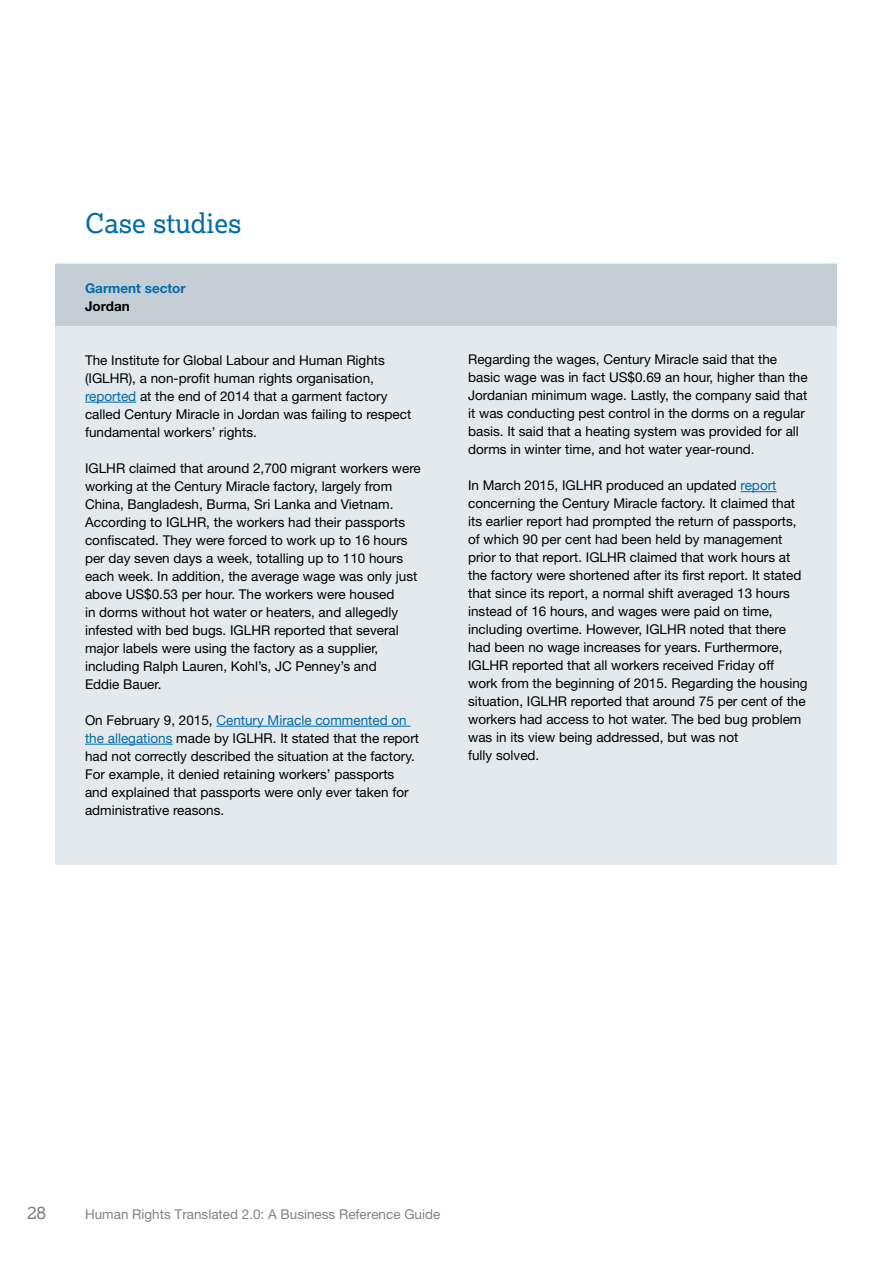
<style>
.page{position:relative;width:893px;height:1263px;background:#fff}
.page>*{position:absolute;margin:0;border:0;box-sizing:border-box;transform-origin:0 0}
.t1{font:27px "Lexia Da Ma";color:#006cab}
.t2{font:18px "Lexia Da Ma";color:#808285}
.t3{font:13.5px/18px "Helvetica Neue";color:#000}
.t4{font:13.5px "Helvetica Neue";color:#808285}
.t5{font:700 13.5px "Helvetica Neue";color:#006cab}
.t6{font:700 13.5px "Helvetica Neue";color:#000}
.s1{color:#006cab}
</style>
<div class="page">
<div style="left:55px;top:264px;width:782px;height:601px;background:#e3e9ec"></div>
<div style="left:55px;top:264px;width:782px;height:61px;background:#c4ced4"></div>
<hr style="left:85px;top:402px;width:51px;height:1px;background:#006cab">
<hr style="left:216px;top:726px;width:194px;height:1px;background:#006cab">
<hr style="left:85px;top:744px;width:88px;height:1px;background:#006cab">
<hr style="left:740px;top:491px;width:36px;height:1px;background:#006cab">
<h1 class="t1" style="left:85px;top:207px;width:158px">Case studies</h1>
<p class="t5" style="left:85px;top:280px;width:102px">Garment sector</p>
<p class="t6" style="left:85px;top:298px;width:46px">Jordan</p>
<p class="t3" style="left:85px;top:351px;width:328px">The Institute for Global Labour and Human Rights (IGLHR), a non-profit human rights organisation, <span class="s1">reported</span> at the end of 2014 that a garment factory called Century Miracle in Jordan was failing to respect fundamental workers’ rights.</p>
<p class="t3" style="left:85px;top:459px;width:337px">IGLHR claimed that around 2,700 migrant workers were working at the Century Miracle factory, largely from China, Bangladesh, Burma, Sri Lanka and Vietnam.<br>According to IGLHR, the workers had their passports confiscated. They were forced to work up to 16 hours per day seven days a week, totalling up to 110 hours each week. In addition, the average wage was only just above US$0.53 per hour. The workers were housed<br>in dorms without hot water or heaters, and allegedly infested with bed bugs. IGLHR reported that several major labels were using the factory as a supplier, including Ralph Lauren, Kohl’s, JC Penney’s and<br>Eddie Bauer.</p>
<p class="t3" style="left:85px;top:711px;width:336px">On February 9, 2015, <span class="s1">Century Miracle commented on the allegations</span> made by IGLHR. It stated that the report had not correctly described the situation at the factory.<br>For example, it denied retaining workers’ passports and explained that passports were only ever taken for administrative reasons.</p>
<p class="t3" style="left:468px;top:350px;width:341px">Regarding the wages, Century Miracle said that the basic wage was in fact US$0.69 an hour, higher than the Jordanian minimum wage. Lastly, the company said that it was conducting pest control in the dorms on a regular basis. It said that a heating system was provided for all dorms in winter time, and hot water year-round.</p>
<p class="t3" style="left:468px;top:476px;width:341px">In March 2015, IGLHR produced an updated <span class="s1">report </span>concerning the Century Miracle factory. It claimed that its earlier report had prompted the return of passports, of which 90 per cent had been held by management prior to that report. IGLHR claimed that work hours at the factory were shortened after its first report. It stated that since its report, a normal shift averaged 13 hours instead of 16 hours, and wages were paid on time, including overtime. However, IGLHR noted that there had been no wage increases for years. Furthermore, IGLHR reported that all workers received Friday off<br>work from the beginning of 2015. Regarding the housing situation, IGLHR reported that around 75 per cent of the workers had access to hot water. The bed bug problem was in its view being addressed, but was not<br>fully solved.</p>
<h2 class="t2" style="left:27px;top:1201px;width:21px">28</h2>
<p class="t4" style="left:85px;top:1206px;width:357px">Human Rights Translated 2.0: A Business Reference Guide</p>
</div>
